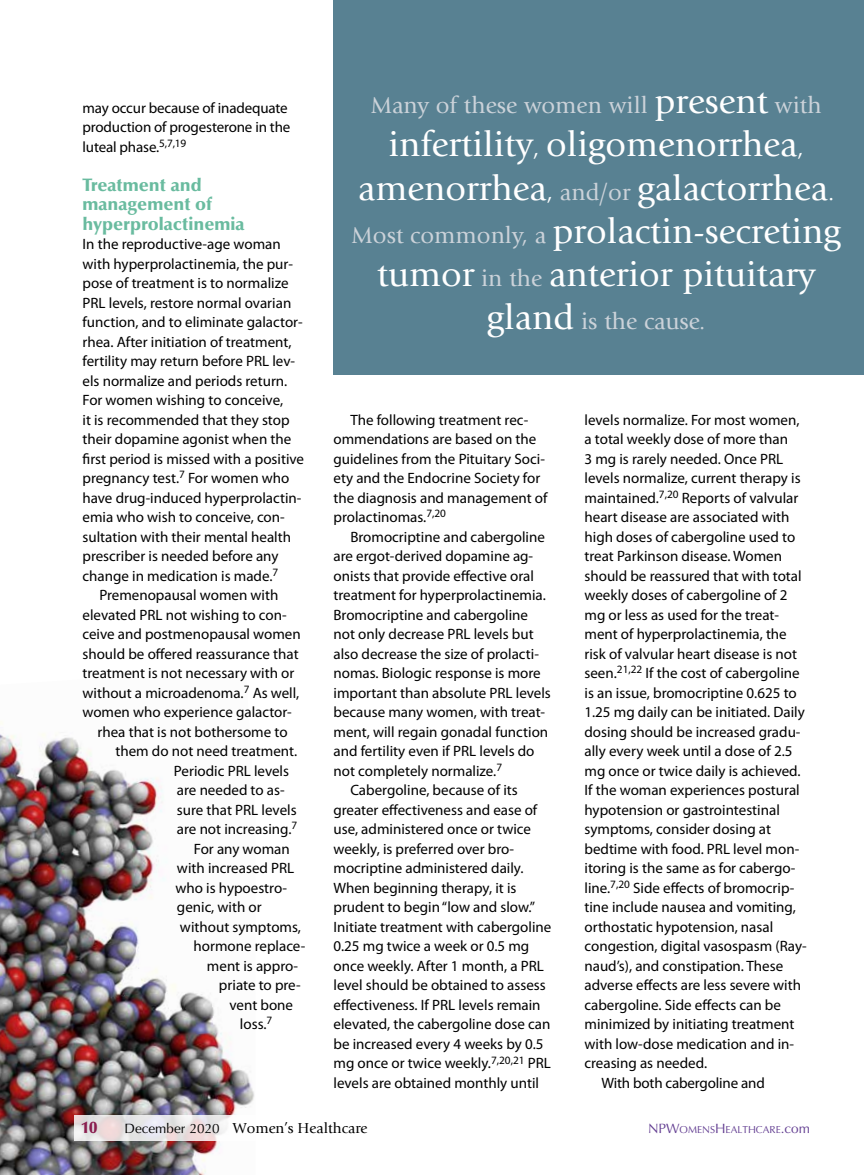
<style>
.page{position:relative;width:864px;height:1175px;background:#fff}
.page>*{position:absolute;margin:0;border:0;box-sizing:border-box;transform-origin:0 0}
.t1{font:36px/43.2px "Giovanni";color:#fff;text-align:center}
.t2{font:24px "Giovanni";color:#cbd2d9}
.t3{font:900 18px/19.5px "Optima";color:#69bb9f}
.t4{font:900 16.5px "Optima";color:#8a1e4f}
.t5{font:15px/19.5px "Myriad Pro";color:#000}
.t6{font:15px "Giovanni";color:#000}
.t7{font:10.2px "Optima";color:#623d91}
.s1{font-size:36px;color:#fff}
.s2{font-size:24px}
.s3{font-size:24px;color:#cbd2d9}
.s4{font-family:"Optima";font-size:13.5px}
.s5{font-size:13.5px}
</style>
<div class="page">
<img style="left:0;top:721px;width:255px;height:453px">
<svg style="left:74px;top:1115px;width:181px;height:25px"></svg>
<div style="left:333px;top:0;width:531px;height:374px;background:#588192"></div>
<p class="t5" style="left:82px;top:98px;width:209px">may occur because of inadequate production of progesterone in the luteal phase.<sup>5,7,19</sup></p>
<p class="t3" style="left:82px;top:175px;width:164px">Treatment and management of hyperprolactinemia</p>
<p class="t5" style="left:82px;top:235px;width:200px">In the reproductive-age woman</p>
<p class="t5" style="left:82px;top:254px;width:212px">with hyperprolactinemia, the pur-</p>
<p class="t5" style="left:82px;top:274px;width:208px">pose of treatment is to normalize</p>
<p class="t5" style="left:82px;top:293px;width:210px">PRL levels, restore normal ovarian</p>
<p class="t5" style="left:82px;top:313px;width:222px">function, and to eliminate galactor-</p>
<p class="t5" style="left:82px;top:332px;width:211px">rhea. After initiation of treatment,</p>
<p class="t5" style="left:82px;top:352px;width:214px">fertility may return before PRL lev-</p>
<p class="t5" style="left:82px;top:371px;width:206px">els normalize and periods return.</p>
<p class="t5" style="left:82px;top:391px;width:202px">For women wishing to conceive,</p>
<p class="t5" style="left:82px;top:410px;width:209px">it is recommended that they stop</p>
<p class="t5" style="left:82px;top:430px;width:210px">their dopamine agonist when the</p>
<p class="t5" style="left:82px;top:449px;width:223px">first period is missed with a positive</p>
<p class="t5" style="left:82px;top:469px;width:208px">pregnancy test.<sup>7</sup> For women who</p>
<p class="t5" style="left:82px;top:488px;width:220px">have drug-induced hyperprolactin-</p>
<p class="t5" style="left:82px;top:508px;width:204px">emia who wish to conceive, con-</p>
<p class="t5" style="left:82px;top:527px;width:210px">sultation with their mental health</p>
<p class="t5" style="left:82px;top:547px;width:198px">prescriber is needed before any</p>
<p class="t5" style="left:82px;top:566px;width:197px">change in medication is made.<sup>7</sup></p>
<p class="t5" style="left:99px;top:586px;width:181px">Premenopausal women with</p>
<p class="t5" style="left:82px;top:605px;width:206px">elevated PRL not wishing to con-</p>
<p class="t5" style="left:82px;top:625px;width:220px">ceive and postmenopausal women</p>
<p class="t5" style="left:82px;top:644px;width:218px">should be offered reassurance that</p>
<p class="t5" style="left:82px;top:664px;width:213px">treatment is not necessary with or</p>
<p class="t5" style="left:82px;top:683px;width:218px">without a microadenoma.<sup>7</sup> As well,</p>
<p class="t5" style="left:82px;top:703px;width:211px">women who experience galactor-</p>
<p class="t5" style="left:97px;top:722px;width:192px">rhea that is not bothersome to</p>
<p class="t5" style="left:115px;top:742px;width:183px">them do not need treatment.</p>
<p class="t5" style="left:174px;top:761px;width:117px">Periodic PRL levels</p>
<p class="t5" style="left:177px;top:781px;width:109px">are needed to as-</p>
<p class="t5" style="left:177px;top:800px;width:121px">sure that PRL levels</p>
<p class="t5" style="left:177px;top:820px;width:122px">are not increasing.<sup>7</sup></p>
<p class="t5" style="left:194px;top:839px;width:97px">For any woman</p>
<p class="t5" style="left:177px;top:859px;width:119px">with increased PRL</p>
<p class="t5" style="left:175px;top:878px;width:113px">who is hypoestro-</p>
<p class="t5" style="left:177px;top:898px;width:86px">genic, with or</p>
<p class="t5" style="left:180px;top:917px;width:123px">without symptoms,</p>
<p class="t5" style="left:193px;top:937px;width:114px">hormone replace-</p>
<p class="t5" style="left:207px;top:956px;width:93px">ment is appro-</p>
<p class="t5" style="left:219px;top:976px;width:83px">priate to pre-</p>
<p class="t5" style="left:229px;top:995px;width:65px">vent bone</p>
<p class="t5" style="left:240px;top:1015px;width:34px">loss.<sup>7</sup></p>
<h2 class="t2" style="left:371px;top:92px;width:452px">Many of these women will <span class="s1">present</span> with</h2>
<h1 class="t1" style="left:352px;top:123px;width:491px">infertility<span class="s2">,</span> oligomenorrhea<span class="s2">, </span>amenorrhea<span class="s2">,</span> <span class="s3">and/or</span> galactorrhea<span class="s2">.<br></span><span class="s3">Most commonly, a</span> prolactin-secreting tumor <span class="s3">in the</span> anterior pituitary</h1>
<h2 class="t2" style="left:487px;top:308px;width:220px"><span class="s1">gland</span> is the cause.</h2>
<p class="t5" style="left:333px;top:410px;width:216px;text-indent:17px">The following treatment rec&shy;ommendations are based on the guidelines from the Pituitary Soci&shy;ety and the Endocrine Society for the diagnosis and management of prolactinomas.<sup>7,20</sup></p>
<p class="t5" style="left:350px;top:527px;width:196px">Bromocriptine and cabergoline</p>
<p class="t5" style="left:333px;top:547px;width:201px">are ergot-derived dopamine ag-</p>
<p class="t5" style="left:333px;top:566px;width:202px">onists that provide effective oral</p>
<p class="t5" style="left:333px;top:586px;width:214px">treatment for hyperprolactinemia.</p>
<p class="t5" style="left:333px;top:605px;width:196px">Bromocriptine and cabergoline</p>
<p class="t5" style="left:333px;top:625px;width:202px">not only decrease PRL levels but</p>
<p class="t5" style="left:333px;top:644px;width:207px">also decrease the size of prolacti-</p>
<p class="t5" style="left:333px;top:664px;width:209px">nomas. Biologic response is more</p>
<p class="t5" style="left:333px;top:683px;width:219px">important than absolute PRL levels</p>
<p class="t5" style="left:333px;top:703px;width:213px">because many women, with treat-</p>
<p class="t5" style="left:333px;top:722px;width:216px">ment, will regain gonadal function</p>
<p class="t5" style="left:333px;top:742px;width:202px">and fertility even if PRL levels do</p>
<p class="t5" style="left:333px;top:761px;width:170px">not completely normalize.<sup>7</sup></p>
<p class="t5" style="left:350px;top:781px;width:169px">Cabergoline, because of its</p>
<p class="t5" style="left:333px;top:800px;width:205px">greater effectiveness and ease of</p>
<p class="t5" style="left:333px;top:820px;width:199px">use, administered once or twice</p>
<p class="t5" style="left:333px;top:839px;width:182px">weekly, is preferred over bro-</p>
<p class="t5" style="left:333px;top:859px;width:192px">mocriptine administered daily.</p>
<p class="t5" style="left:333px;top:878px;width:185px">When beginning therapy, it is</p>
<p class="t5" style="left:333px;top:898px;width:203px">prudent to begin “low and slow.”</p>
<p class="t5" style="left:333px;top:917px;width:219px">Initiate treatment with cabergoline</p>
<p class="t5" style="left:333px;top:937px;width:197px">0.25 mg twice a week or 0.5 mg</p>
<p class="t5" style="left:333px;top:956px;width:212px">once weekly. After 1 month, a PRL</p>
<p class="t5" style="left:333px;top:976px;width:214px">level should be obtained to assess</p>
<p class="t5" style="left:333px;top:995px;width:209px">effectiveness. If PRL levels remain</p>
<p class="t5" style="left:333px;top:1015px;width:218px">elevated, the cabergoline dose can</p>
<p class="t5" style="left:333px;top:1034px;width:212px">be increased every 4 weeks by 0.5</p>
<p class="t5" style="left:333px;top:1054px;width:219px">mg once or twice weekly.<sup>7,20,21</sup> PRL</p>
<p class="t5" style="left:334px;top:1073px;width:207px">levels are obtained monthly until</p>
<p class="t5" style="left:584px;top:410px;width:217px">levels normalize. For most women,</p>
<p class="t5" style="left:584px;top:430px;width:205px">a total weekly dose of more than</p>
<p class="t5" style="left:584px;top:449px;width:200px">3 mg is rarely needed. Once PRL</p>
<p class="t5" style="left:584px;top:469px;width:218px">levels normalize, current therapy is</p>
<p class="t5" style="left:584px;top:488px;width:215px">maintained.<sup>7,20</sup> Reports of valvular</p>
<p class="t5" style="left:585px;top:508px;width:207px">heart disease are associated with</p>
<p class="t5" style="left:585px;top:527px;width:212px">high doses of cabergoline used to</p>
<p class="t5" style="left:585px;top:547px;width:199px">treat Parkinson disease. Women</p>
<p class="t5" style="left:585px;top:566px;width:219px">should be reassured that with total</p>
<p class="t5" style="left:585px;top:586px;width:205px">weekly doses of cabergoline of 2</p>
<p class="t5" style="left:585px;top:605px;width:196px">mg or less as used for the treat-</p>
<p class="t5" style="left:585px;top:625px;width:204px">ment of hyperprolactinemia, the</p>
<p class="t5" style="left:585px;top:644px;width:214px">risk of valvular heart disease is not</p>
<p class="t5" style="left:585px;top:664px;width:217px">seen.<sup>21,22</sup> If the cost of cabergoline</p>
<p class="t5" style="left:585px;top:683px;width:214px">is an issue, bromocriptine 0.625 to</p>
<p class="t5" style="left:585px;top:703px;width:222px">1.25 mg daily can be initiated. Daily</p>
<p class="t5" style="left:585px;top:722px;width:218px">dosing should be increased gradu-</p>
<p class="t5" style="left:585px;top:742px;width:210px">ally every week until a dose of 2.5</p>
<p class="t5" style="left:585px;top:761px;width:218px">mg once or twice daily is achieved.</p>
<p class="t5" style="left:585px;top:781px;width:217px">If the woman experiences postural</p>
<p class="t5" style="left:585px;top:800px;width:197px">hypotension or gastrointestinal</p>
<p class="t5" style="left:585px;top:820px;width:188px">symptoms, consider dosing at</p>
<p class="t5" style="left:585px;top:839px;width:216px">bedtime with food. PRL level mon-</p>
<p class="t5" style="left:585px;top:859px;width:213px">itoring is the same as for cabergo-</p>
<p class="t5" style="left:585px;top:878px;width:211px">line.<sup>7,20</sup> Side effects of bromocrip-</p>
<p class="t5" style="left:585px;top:898px;width:213px">tine include nausea and vomiting,</p>
<p class="t5" style="left:585px;top:917px;width:190px">orthostatic hypotension, nasal</p>
<p class="t5" style="left:585px;top:937px;width:224px">congestion, digital vasospasm (Ray-</p>
<p class="t5" style="left:585px;top:956px;width:200px">naud’s), and constipation. These</p>
<p class="t5" style="left:585px;top:976px;width:218px">adverse effects are less severe with</p>
<p class="t5" style="left:585px;top:995px;width:198px">cabergoline. Side effects can be</p>
<p class="t5" style="left:585px;top:1015px;width:211px">minimized by initiating treatment</p>
<p class="t5" style="left:585px;top:1034px;width:211px">with low-dose medication and in-</p>
<p class="t5" style="left:585px;top:1054px;width:124px">creasing as needed.</p>
<p class="t5" style="left:601px;top:1073px;width:165px">With both cabergoline and</p>
<p class="t4" style="left:81px;top:1117px;width:18px">10</p>
<p class="t6" style="left:125px;top:1119px;width:245px"><span class="s4">December 2020</span> Women’s Healthcare</p>
<p class="t7" style="left:648px;top:1123px;width:163px"><span class="s5">NP</span><span class="s5">W</span>OMENS<span class="s5">H</span>EALTHCARE<span class="s5">.com</span></p>
</div>
